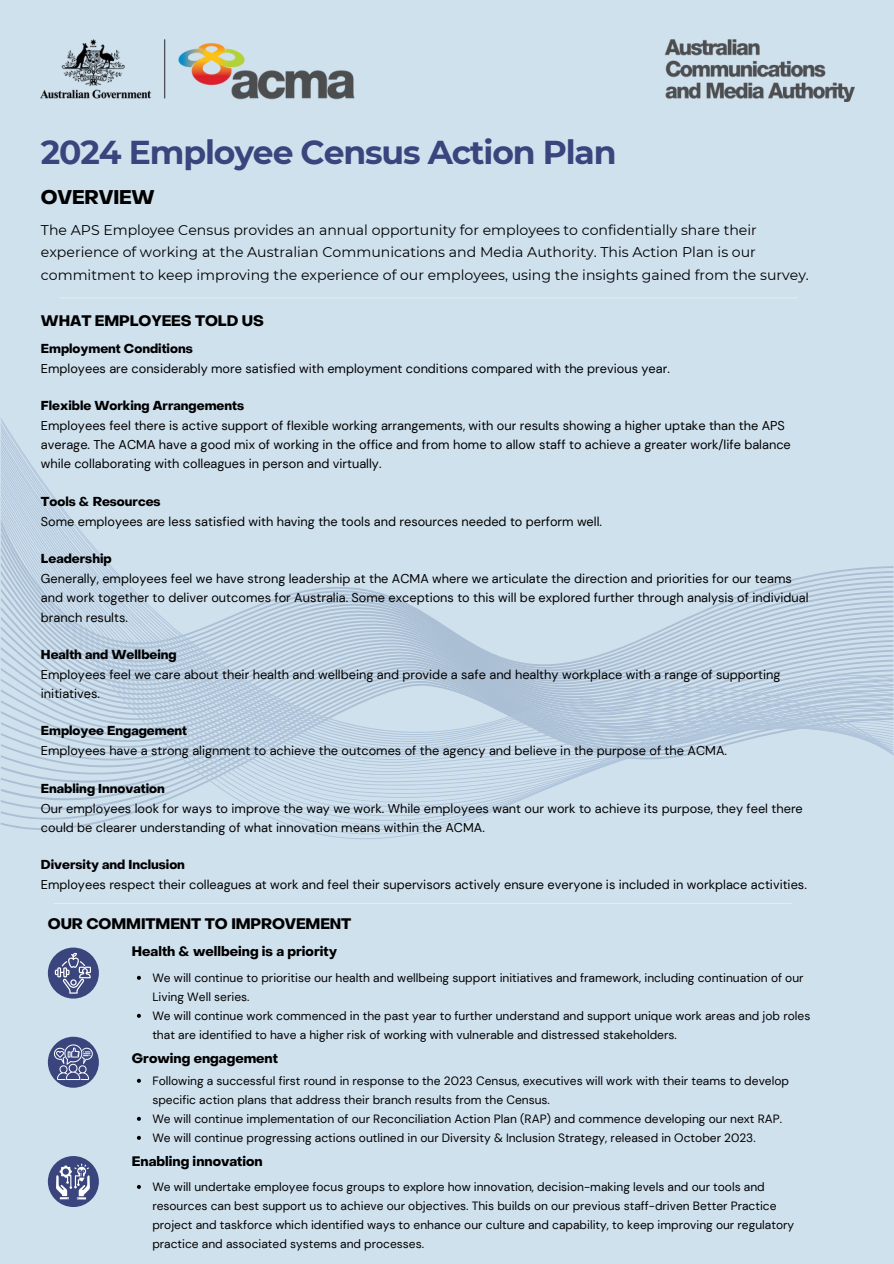
<style>
.page{position:relative;width:894px;height:1264px;background:#fff}
.page>*{position:absolute;margin:0;border:0;box-sizing:border-box;transform-origin:0 0}
.t1{font:700 33px "Montserrat";letter-spacing:-.035em;color:#39457c}
.t2{font:700 19.5px "Object Sans";letter-spacing:-.005em;color:#000}
.t3{font:700 15px "Object Sans";letter-spacing:-.005em;color:#000}
.t4{font:14.1px/22.5px "Montserrat";color:#000}
.t5{font:700 13.5px "Object Sans";color:#000}
.t6{font:12.75px/19.2px "DM Sans";color:#000}
.t7{font:700 12.75px "Object Sans";color:#000}
.t8{font:12px/19px "DM Sans";color:#000}
</style>
<div class="page">
<div style="left:0;top:0;width:893px;height:1263px;background:#d0e1ee"></div>
<hr style="left:59px;top:297px;width:738px;height:1px;background:#eaeae8">
<hr style="left:53px;top:903px;width:738px;height:1px;background:#eaeae8">
<img style="left:41px;top:39px;width:314px;height:61px">
<img style="left:664px;top:39px;width:189px;height:62px">
<div style="left:48px;top:947px;width:51px;height:51px;background:#39457c;border-radius:50%"></div>
<div style="left:48px;top:1036px;width:51px;height:51px;background:#39457c;border-radius:50%"></div>
<div style="left:48px;top:1155px;width:51px;height:51px;background:#39457c;border-radius:50%"></div>
<svg style="left:55px;top:952px;width:36px;height:41px"></svg>
<svg style="left:56px;top:1163px;width:34px;height:36px"></svg>
<svg style="left:54px;top:1044px;width:39px;height:36px"></svg>
<svg style="left:1px;top:518px;width:892px;height:321px"></svg>
<svg style="left:137px;top:975px;width:4px;height:4px"></svg>
<svg style="left:137px;top:1013px;width:4px;height:4px"></svg>
<svg style="left:137px;top:1078px;width:4px;height:4px"></svg>
<svg style="left:137px;top:1116px;width:4px;height:4px"></svg>
<svg style="left:137px;top:1135px;width:4px;height:4px"></svg>
<svg style="left:137px;top:1185px;width:4px;height:3px"></svg>
<p class="t1" style="left:41px;top:132px;width:577px">2024 Employee Census Action Plan</p>
<p class="t2" style="left:41px;top:190px;width:115px">OVERVIEW</p>
<p class="t4" style="left:41px;top:218px;width:769px">The APS Employee Census provides an annual opportunity for employees to confidentially share their experience of working at the Australian Communications and Media Authority. This Action Plan is our commitment to keep improving the experience of our employees, using the insights gained from the survey.</p>
<p class="t3" style="left:41px;top:314px;width:224px">WHAT EMPLOYEES TOLD US</p>
<h1 class="t7" style="left:41px;top:343px;width:153px">Employment Conditions</h1>
<h2 class="t6" style="left:41px;top:359px;width:630px">Employees are considerably more satisfied with employment conditions compared with the previous year.</h2>
<h3 class="t7" style="left:41px;top:400px;width:205px">Flexible Working Arrangements</h3>
<p class="t6" style="left:41px;top:416px;width:751px">Employees feel there is active support of flexible working arrangements, with our results showing a higher uptake than the APS average. The ACMA have a good mix of working in the office and from home to allow staff to achieve a greater work/life balance while collaborating with colleagues in person and virtually.</p>
<p class="t7" style="left:41px;top:496px;width:121px">Tools &amp; Resources</p>
<p class="t6" style="left:41px;top:512px;width:562px">Some employees are less satisfied with having the tools and resources needed to perform well.</p>
<p class="t7" style="left:41px;top:553px;width:72px">Leadership</p>
<p class="t6" style="left:41px;top:569px;width:769px">Generally, employees feel we have strong leadership at the ACMA where we articulate the direction and priorities for our teams and work together to deliver outcomes for Australia. Some exceptions to this will be explored further through analysis of individual branch results.</p>
<p class="t7" style="left:41px;top:649px;width:137px">Health and Wellbeing</p>
<p class="t6" style="left:41px;top:665px;width:740px">Employees feel we care about their health and wellbeing and provide a safe and healthy workplace with a range of supporting initiatives.</p>
<p class="t7" style="left:41px;top:725px;width:148px">Employee Engagement</p>
<p class="t6" style="left:41px;top:741px;width:687px">Employees have a strong alignment to achieve the outcomes of the agency and believe in the purpose of the ACMA.</p>
<p class="t7" style="left:41px;top:783px;width:125px">Enabling Innovation</p>
<p class="t6" style="left:41px;top:799px;width:763px">Our employees look for ways to improve the way we work. While employees want our work to achieve its purpose, they feel there could be clearer understanding of what innovation means within the ACMA.</p>
<p class="t7" style="left:41px;top:859px;width:145px">Diversity and Inclusion</p>
<p class="t6" style="left:41px;top:875px;width:767px">Employees respect their colleagues at work and feel their supervisors actively ensure everyone is included in workplace activities.</p>
<h4 class="t3" style="left:48px;top:918px;width:305px">OUR COMMITMENT TO IMPROVEMENT</h4>
<p class="t5" style="left:132px;top:946px;width:206px">Health &amp; wellbeing is a priority</p>
<p class="t8" style="left:152px;top:968px;width:652px">We will continue to prioritise our health and wellbeing support initiatives and framework, including continuation of our<br>Living Well series.</p>
<h3 class="t8" style="left:152px;top:1006px;width:659px">We will continue work commenced in the past year to further understand and support unique work areas and job roles that are identified to have a higher risk of working with vulnerable and distressed stakeholders.</h3>
<p class="t5" style="left:132px;top:1052px;width:147px">Growing engagement</p>
<p class="t8" style="left:152px;top:1071px;width:638px">Following a successful first round in response to the 2023 Census, executives will work with their teams to develop specific action plans that address their branch results from the Census.</p>
<h4 class="t8" style="left:152px;top:1109px;width:631px">We will continue implementation of our Reconciliation Action Plan (RAP) and commence developing our next RAP.</h4>
<p class="t8" style="left:152px;top:1128px;width:604px">We will continue progressing actions outlined in our Diversity &amp; Inclusion Strategy, released in October 2023.</p>
<p class="t5" style="left:132px;top:1156px;width:132px">Enabling innovation</p>
<p class="t8" style="left:152px;top:1177px;width:643px">We will undertake employee focus groups to explore how innovation, decision-making levels and our tools and resources can best support us to achieve our objectives. This builds on our previous staff-driven Better Practice project and taskforce which identified ways to enhance our culture and capability, to keep improving our regulatory practice and associated systems and processes.</p>
</div>
